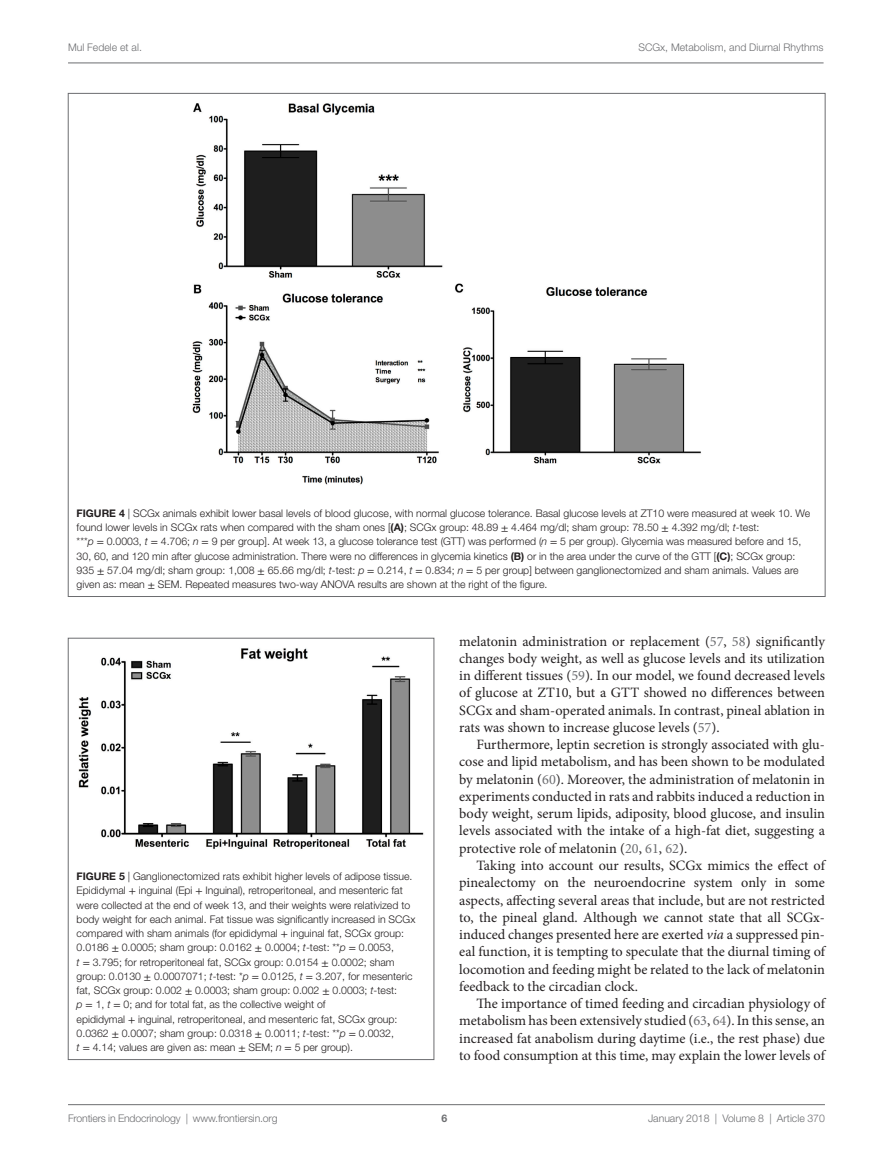
<style>
.page{position:relative;width:893px;height:1170px;background:#fff}
.page>*{position:absolute;margin:0;border:0;box-sizing:border-box;transform-origin:0 0}
.t1{font:14.25px/17.2px "Minion Pro";color:#231f20;text-align:justify}
.t2{font:300 10.5px/14.2px "Helvetica Neue LT Std";color:#231f20}
.t3{font:300 10.5px "Helvetica Neue LT Std";color:#6c6d70}
.t4{font:700 10.5px "Helvetica Neue LT Std";color:#6c6d70}
.s1{font-weight:700}
.s2{font-family:"STIX General";font-weight:400}
.s3{font-style:italic}
.s4{color:#6c6d70}
</style>
<div class="page">
<img style="left:192px;top:103px;width:509px;height:382px">
<hr style="left:68px;top:63px;width:756px;height:1px;background:#6c6d70">
<hr style="left:68px;top:1104px;width:757px;height:1px;background:#6c6d70">
<img style="left:78px;top:648px;width:346px;height:202px">
<div style="left:68px;top:638px;width:366px;height:421px;border:1px solid #6c6d70"></div>
<p class="t3" style="left:68px;top:41px;width:75px">Mul Fedele et al.</p>
<p class="t3" style="left:638px;top:41px;width:187px">SCGx, Metabolism, and Diurnal Rhythms</p>
<p class="t2" style="left:77px;top:505px;width:735px"><span class="s1">FIGURE 4</span> | SCGx animals exhibit lower basal levels of blood glucose, with normal glucose tolerance. Basal glucose levels at ZT10 were measured at week 10. We found lower levels in SCGx rats when compared with the sham ones [<span class="s1">(A)</span>; SCGx group: 48.89 <span class="s2">±</span> 4.464 mg/dl; sham group: 78.50 <span class="s2">±</span> 4.392 mg/dl; <span class="s3">t</span>-test:<br>***<span class="s3">p</span> <span class="s2">=</span> 0.0003, <span class="s3">t</span> <span class="s2">=</span> 4.706; <span class="s3">n</span> <span class="s2">=</span> 9 per group]. At week 13, a glucose tolerance test (GTT) was performed (<span class="s3">n</span> <span class="s2">=</span> 5 per group). Glycemia was measured before and 15, 30, 60, and 120 min after glucose administration. There were no differences in glycemia kinetics <span class="s1">(B)</span> or in the area under the curve of the GTT [<span class="s1">(C)</span>; SCGx group:<br>935 <span class="s2">±</span> 57.04 mg/dl; sham group: 1,008 <span class="s2">±</span> 65.66 mg/dl; <span class="s3">t</span>-test: <span class="s3">p</span> <span class="s2">=</span> 0.214, <span class="s3">t</span> <span class="s2">=</span> 0.834; <span class="s3">n</span> <span class="s2">=</span> 5 per group] between ganglionectomized and sham animals. Values are given as: mean <span class="s2">±</span> SEM. Repeated measures two-way ANOVA results are shown at the right of the figure.</p>
<p class="t2" style="left:77px;top:868px;width:340px"><span class="s1">FIGURE 5</span> | Ganglionectomized rats exhibit higher levels of adipose tissue.<br>Epididymal <span class="s2">+</span> inguinal (Epi <span class="s2">+</span> Inguinal), retroperitoneal, and mesenteric fat were collected at the end of week 13, and their weights were relativized to body weight for each animal. Fat tissue was significantly increased in SCGx compared with sham animals (for epididymal <span class="s2">+</span> inguinal fat, SCGx group:<br>0.0186 <span class="s2">±</span> 0.0005; sham group: 0.0162 <span class="s2">±</span> 0.0004; <span class="s3">t</span>-test: **<span class="s3">p</span> <span class="s2">=</span> 0.0053,<br><span class="s3">t</span> <span class="s2">=</span> 3.795; for retroperitoneal fat, SCGx group: 0.0154 <span class="s2">±</span> 0.0002; sham group: 0.0130 <span class="s2">±</span> 0.0007071; <span class="s3">t</span>-test: *<span class="s3">p</span> <span class="s2">=</span> 0.0125, <span class="s3">t</span> <span class="s2">=</span> 3.207, for mesenteric fat, SCGx group: 0.002 <span class="s2">±</span> 0.0003; sham group: 0.002 <span class="s2">±</span> 0.0003; <span class="s3">t</span>-test:<br><span class="s3">p</span> <span class="s2">=</span> 1, <span class="s3">t</span> <span class="s2">=</span> 0; and for total fat, as the collective weight of<br>epididymal <span class="s2">+</span> inguinal, retroperitoneal, and mesenteric fat, SCGx group:<br>0.0362 <span class="s2">±</span> 0.0007; sham group: 0.0318 <span class="s2">±</span> 0.0011; <span class="s3">t</span>-test: **<span class="s3">p</span> <span class="s2">=</span> 0.0032,<br><span class="s3">t</span> <span class="s2">=</span> 4.14; values are given as: mean <span class="s2">±</span> SEM; <span class="s3">n</span> <span class="s2">=</span> 5 per group).</p>
<p class="t1" style="left:459px;top:632px;width:367px">melatonin administration or replacement (<span class="s4">57</span>, <span class="s4">58</span>) significantly changes body weight, as well as glucose levels and its utilization in different tissues (<span class="s4">59</span>). In our model, we found decreased levels of glucose at ZT10, but a GTT showed no differences between SCGx and sham-operated animals. In contrast, pineal ablation in rats was shown to increase glucose levels (<span class="s4">57</span>).</p>
<p class="t1" style="left:459px;top:736px;width:367px;text-indent:17px">Furthermore, leptin secretion is strongly associated with glu&shy;cose and lipid metabolism, and has been shown to be modulated by melatonin (<span class="s4">60</span>). Moreover, the administration of melatonin in experiments conducted in rats and rabbits induced a reduction in body weight, serum lipids, adiposity, blood glucose, and insulin levels associated with the intake of a high-fat diet, suggesting a protective role of melatonin (<span class="s4">20</span>, <span class="s4">61</span>, <span class="s4">62</span>).</p>
<p class="t1" style="left:459px;top:856px;width:367px;text-indent:17px">Taking into account our results, SCGx mimics the effect of pinealectomy on the neuroendocrine system only in some aspects, affecting several areas that include, but are not restricted to, the pineal gland. Although we cannot state that all SCGx&shy;induced changes presented here are exerted <span class="s3">via</span> a suppressed pin&shy;eal function, it is tempting to speculate that the diurnal timing of locomotion and feeding might be related to the lack of melatonin feedback to the circadian clock.</p>
<p class="t1" style="left:459px;top:994px;width:367px;text-indent:17px">The importance of timed feeding and circadian physiology of metabolism has been extensively studied (<span class="s4">63</span>, <span class="s4">64</span>). In this sense, an increased fat anabolism during daytime (i.e., the rest phase) due to food consumption at this time, may explain the lower levels of</p>
<p class="t3" style="left:68px;top:1111px;width:211px">Frontiers in Endocrinology | www.frontiersin.org</p>
<p class="t3" style="left:648px;top:1111px;width:178px">January 2018 | Volume 8 | Article 370</p>
<p class="t4" style="left:441px;top:1111px;width:7px">6</p>
</div>
